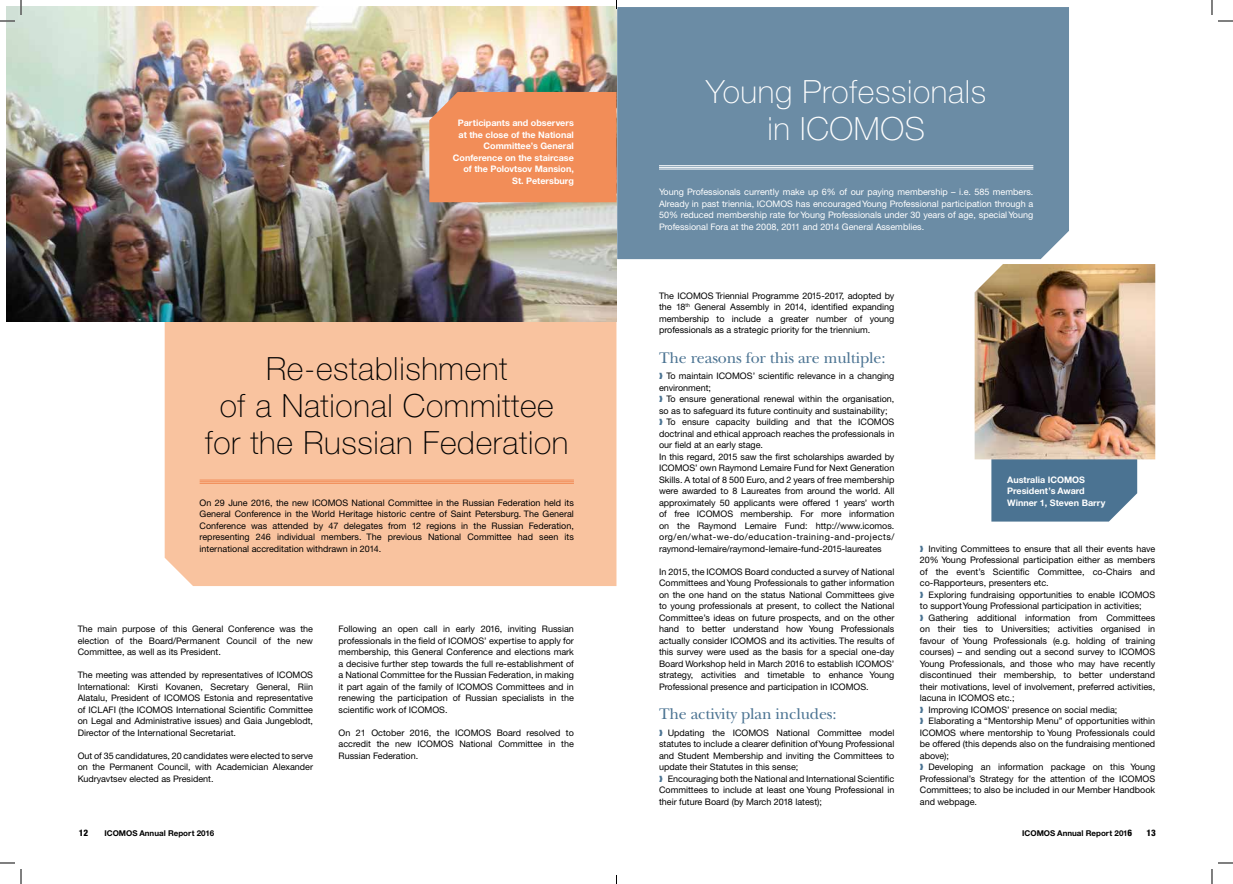
<style>
.page{position:relative;width:1233px;height:884px;background:#fff}
.page>*{position:absolute;margin:0;border:0;box-sizing:border-box;transform-origin:0 0}
.t1{font:100 32px/37px "Helvetica Neue";letter-spacing:.02em;color:#000;text-align:center}
.t2{font:100 32px/37px "Helvetica Neue";letter-spacing:.02em;color:#fff;text-align:center}
.t3{font:16px "New Baskerville";letter-spacing:-.01em;color:#4b7392}
.t4{font:9px/11.5px "Helvetica Neue CE";color:#000;text-align:justify}
.t5{font:9px/11.5px "Helvetica Neue CE";color:#fff;text-align:justify}
.t6{font:700 9px/11.5px "Helvetica Neue CE";color:#fff}
.t7{font:800 condensed 9px "Helvetica Neue";color:#000}
.t8{font:700 8px "Helvetica Neue CE";color:#000}
.s1{color:#4b7392}
.s2{font-family:"Helvetica Neue";font-weight:800;font-stretch:condensed;font-size:9px}
</style>
<div class="page">
<div style="left:165px;top:322px;width:451px;height:264px;background:#f9c39f"></div>
<div style="left:617px;top:7px;width:452px;height:252px;background:#6b8ca5"></div>
<hr style="left:200px;top:480px;width:374px;height:1px;background:#f28d58">
<hr style="left:200px;top:481px;width:374px;height:1px;background:#f28d58">
<hr style="left:200px;top:483px;width:374px;height:1px;background:#f28d58">
<hr style="left:659px;top:165px;width:374px;height:1px;background:#fff">
<hr style="left:659px;top:167px;width:374px;height:1px;background:#fff">
<hr style="left:659px;top:169px;width:374px;height:1px;background:#fff">
<img style="left:7px;top:7px;width:609px;height:315px">
<svg style="left:991px;top:459px;width:146px;height:63px;background:#557b98"></svg>
<img style="left:974px;top:264px;width:181px;height:195px">
<div style="left:429px;top:92px;width:187px;height:110px;background:#f28d58"></div>
<svg style="left:1218px;top:20px;width:15px;height:2px"></svg>
<svg style="left:1218px;top:862px;width:15px;height:2px"></svg>
<svg style="left:0;top:0;width:22px;height:22px"></svg>
<svg style="left:0;top:862px;width:22px;height:22px"></svg>
<svg style="left:1211px;top:0;width:1px;height:15px"></svg>
<svg style="left:1211px;top:869px;width:1px;height:15px"></svg>
<p class="t6" style="left:453px;top:117px;width:122px;text-align:right">Participants and observers at the close of the National<br>Committee’s General<br>Conference on the staircase of the Polovtsov Mansion,<br>St. Petersburg</p>
<h1 class="t1" style="left:205px;top:350px;width:365px">Re-establishment<br>of a National Committee for the Russian Federation</h1>
<p class="t4" style="left:200px;top:497px;width:376px">On 29 June 2016, the new ICOMOS National Committee in the Russian Federation held its General Conference in the World Heritage historic centre of Saint Petersburg. The General Conference was attended by 47 delegates from 12 regions in the Russian Federation, representing 246 individual members. The previous National Committee had seen its international accreditation withdrawn in 2014.</p>
<p class="t4" style="left:78px;top:623px;width:237px">The main purpose of this General Conference was the election of the Board/Permanent Council of the new Committee, as well as its President.</p>
<p class="t4" style="left:78px;top:669px;width:237px">The meeting was attended by representatives of ICOMOS International: Kirsti Kovanen, Secretary General, Riin Alatalu, President of ICOMOS Estonia and representative of ICLAFI (the ICOMOS International Scientific Committee on Legal and Administrative issues) and Gaia Jungeblodt, Director of the International Secretariat.</p>
<p class="t4" style="left:78px;top:750px;width:237px">Out of 35 candidatures, 20 candidates were elected to serve on the Permanent Council, with Academician Alexander Kudryavtsev elected as President.</p>
<p class="t4" style="left:338px;top:623px;width:237px">Following an open call in early 2016, inviting Russian professionals in the field of ICOMOS’ expertise to apply for membership, this General Conference and elections mark a decisive further step towards the full re-establishment of a National Committee for the Russian Federation, in making it part again of the family of ICOMOS Committees and in renewing the participation of Russian specialists in the scientific work of ICOMOS.</p>
<p class="t4" style="left:338px;top:727px;width:237px">On 21 October 2016, the ICOMOS Board resolved to accredit the new ICOMOS National Committee in the Russian Federation.</p>
<h1 class="t2" style="left:706px;top:73px;width:282px">Young Professionals in ICOMOS</h1>
<p class="t5" style="left:659px;top:186px;width:376px">Young Professionals currently make up 6% of our paying membership – i.e. 585 members.<br>Already in past triennia, ICOMOS has encouraged Young Professional participation through a 50% reduced membership rate for Young Professionals under 30 years of age, special Young Professional Fora at the 2008, 2011 and 2014 General Assemblies.</p>
<p class="t4" style="left:659px;top:290px;width:237px">The ICOMOS Triennial Programme 2015-2017, adopted by the 18<sup>th</sup> General Assembly in 2014, identified expanding membership to include a greater number of young professionals as a strategic priority for the triennium.</p>
<h2 class="t3" style="left:659px;top:348px;width:228px">The reasons for this are multiple:</h2>
<p class="t4" style="left:659px;top:370px;width:237px;text-align:left"><span class="s1">❱</span> To maintain ICOMOS’ scientific relevance in a changing environment;<br><span class="s1">❱</span> To ensure generational renewal within the organisation, so as to safeguard its future continuity and sustainability;<br><span class="s1">❱</span> To ensure capacity building and that the ICOMOS doctrinal and ethical approach reaches the professionals in our field at an early stage.<br>In this regard, 2015 saw the first scholarships awarded by ICOMOS’ own Raymond Lemaire Fund for Next Generation Skills. A total of 8 500 Euro, and 2 years of free membership were awarded to 8 Laureates from around the world. All approximately 50 applicants were offered 1 years’ worth of free ICOMOS membership. For more information on the Raymond Lemaire Fund: http://www.icomos. org/en/what-we-do/education-training-and-projects/ raymond-lemaire/raymond-lemaire-fund-2015-laureates</p>
<p class="t4" style="left:659px;top:566px;width:237px">In 2015, the ICOMOS Board conducted a survey of National Committees and Young Professionals to gather information on the one hand on the status National Committees give to young professionals at present, to collect the National Committee’s ideas on future prospects, and on the other hand to better understand how Young Professionals actually consider ICOMOS and its activities. The results of this survey were used as the basis for a special one-day Board Workshop held in March 2016 to establish ICOMOS’ strategy, activities and timetable to enhance Young Professional presence and participation in ICOMOS.</p>
<h2 class="t3" style="left:659px;top:705px;width:179px">The activity plan includes:</h2>
<p class="t4" style="left:659px;top:727px;width:237px;text-align:left"><span class="s1">❱</span> Updating the ICOMOS National Committee model statutes to include a clearer definition of Young Professional and Student Membership and inviting the Committees to update their Statutes in this sense;<br><span class="s1">❱</span> Encouraging both the National and International Scientific Committees to include at least one Young Professional in their future Board (by March 2018 latest);</p>
<p class="t6" style="left:1007px;top:474px;width:100px">Australia ICOMOS<br>President’s Award<br>Winner 1, Steven Barry</p>
<p class="t4" style="left:920px;top:543px;width:237px;text-align:left"><span class="s1">❱</span> Inviting Committees to ensure that all their events have 20% Young Professional participation either as members of the event’s Scientific Committee, co-Chairs and co-Rapporteurs, presenters etc.<br><span class="s1">❱</span> Exploring fundraising opportunities to enable ICOMOS to support Young Professional participation in activities;<br><span class="s1">❱</span> Gathering additional information from Committees on their ties to Universities; activities organised in favour of Young Professionals (e.g. holding of training courses) – and sending out a second survey to ICOMOS Young Professionals, and those who may have recently discontinued their membership, to better understand their motivations, level of involvement, preferred activities, lacuna in ICOMOS etc.;<br><span class="s1">❱</span> Improving ICOMOS’ presence on social media;<br><span class="s1">❱</span> Elaborating a “Mentorship Menu” of opportunities within ICOMOS where mentorship to Young Professionals could be offered (this depends also on the fundraising mentioned above);<br><span class="s1">❱</span> Developing an information package on this Young Professional’s Strategy for the attention of the ICOMOS Committees; to also be included in our Member Handbook and webpage.</p>
<p class="t7" style="left:79px;top:827px;width:11px">12</p>
<p class="t8" style="left:104px;top:828px;width:111px">ICOMOS Annual Report 2016</p>
<p class="t8" style="left:1022px;top:828px;width:112px">ICOMOS Annual Report 201<span class="s2">6</span></p>
<p class="t7" style="left:1146px;top:827px;width:11px">13</p>
</div>
